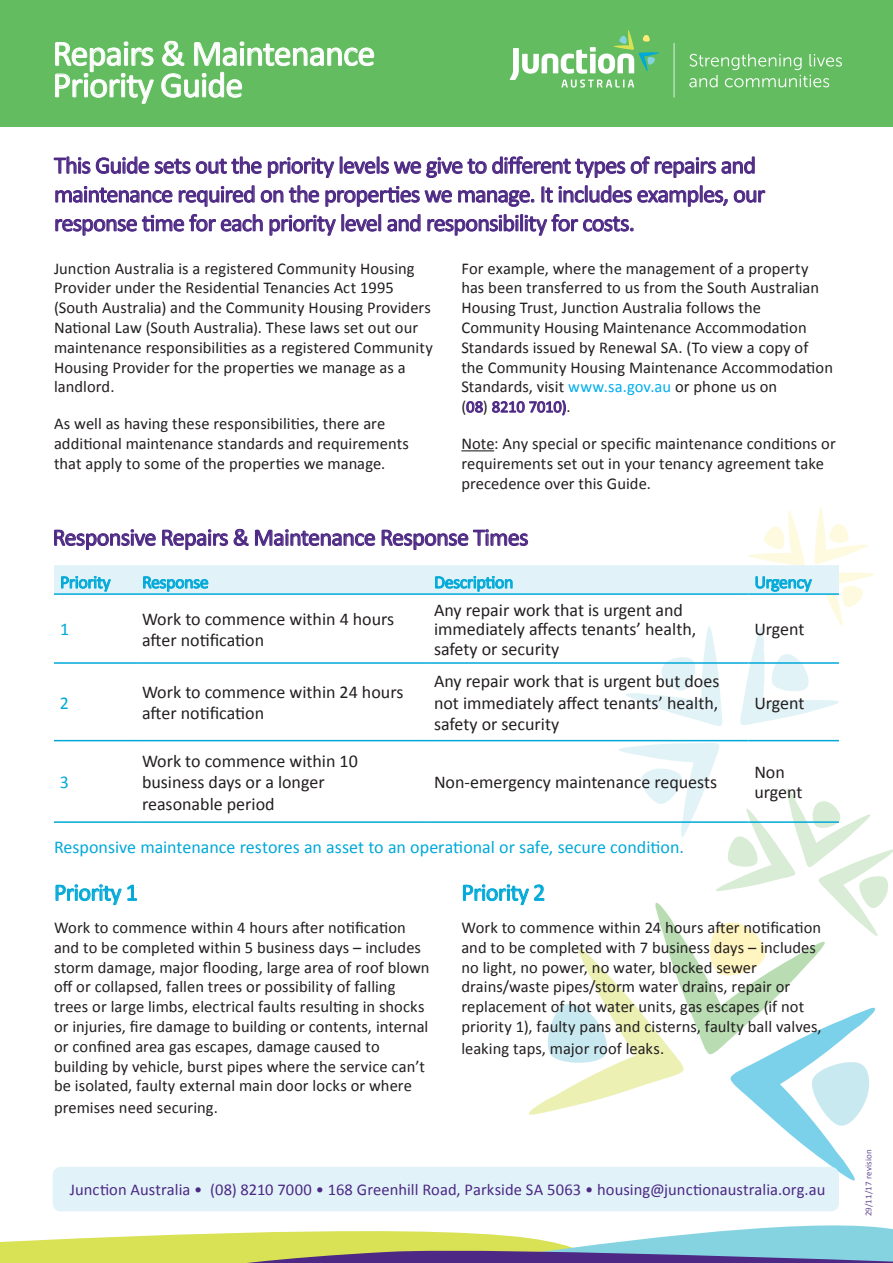
<style>
.page{position:relative;width:893px;height:1263px;background:#fff}
.page>*{position:absolute;margin:0;border:0;box-sizing:border-box;transform-origin:0 0}
.t1{font:36px/31.5px "Calibri";letter-spacing:-.025em;color:#fff}
.t2{font:24px/28.8px "Calibri";letter-spacing:-.03em;color:#4d2884}
.t3{font:24px "Calibri";letter-spacing:-.025em;color:#00a9d8}
.t4{font:18px/21.6px "Calibri";color:#231f20}
.t5{font:18px "Calibri";letter-spacing:-.005em;color:#00a9d8}
.t6{font:18px "Calibri";letter-spacing:-.025em;color:#00a9d8}
.t7{font:16.5px/19.8px "Calibri";letter-spacing:.005em;color:#231f20}
.t8{font:16.5px "Calibri";letter-spacing:.005em;color:#4d2884}
.t9{font:9px "Calibri";letter-spacing:.025em;color:#674b95}
.s1{color:#00aeef}
.s2{color:#4d2884}
</style>
<div class="page">
<svg style="left:58px;top:1209px;width:778px;height:3px"></svg>
<svg style="left:0;top:1225px;width:893px;height:38px"></svg>
<div style="left:0;top:0;width:893px;height:126px;background:#63bd60"></div>
<svg style="left:55px;top:41px;width:99px;height:63px"></svg>
<svg style="left:161px;top:41px;width:213px;height:57px"></svg>
<hr style="left:674px;top:43px;width:1px;height:55px;background:#fff">
<svg style="left:510px;top:30px;width:149px;height:58px"></svg>
<svg style="left:689px;top:54px;width:153px;height:33px"></svg>
<hr style="left:461px;top:450px;width:33px;height:1px;background:#231f20">
<svg style="left:466px;top:401px;width:17px;height:12px"></svg>
<svg style="left:492px;top:400px;width:74px;height:16px"></svg>
<hr style="left:54px;top:740px;width:82px;height:1px;background:#00a9d8">
<hr style="left:136px;top:740px;width:292px;height:1px;background:#00a9d8">
<hr style="left:428px;top:740px;width:320px;height:1px;background:#00a9d8">
<hr style="left:748px;top:740px;width:91px;height:1px;background:#00a9d8">
<hr style="left:54px;top:821px;width:82px;height:2px;background:#00a9d8">
<hr style="left:136px;top:821px;width:292px;height:2px;background:#00a9d8">
<hr style="left:428px;top:821px;width:320px;height:2px;background:#00a9d8">
<svg style="left:54px;top:156px;width:711px;height:51px"></svg>
<svg style="left:55px;top:214px;width:208px;height:22px"></svg>
<svg style="left:270px;top:214px;width:111px;height:22px"></svg>
<svg style="left:387px;top:214px;width:33px;height:18px"></svg>
<svg style="left:427px;top:214px;width:207px;height:22px"></svg>
<svg style="left:54px;top:507px;width:821px;height:219px"></svg>
<svg style="left:55px;top:884px;width:82px;height:22px"></svg>
<svg style="left:463px;top:743px;width:430px;height:438px"></svg>
<div style="left:53px;top:1167px;width:786px;height:44px;background:#e1f3f9;border-radius:9px"></div>
<h1 class="t1" style="left:53px;top:36px;width:324px">Repairs &amp; Maintenance<br>Priority Guide</h1>
<h2 class="t2" style="left:54px;top:150px;width:713px">This Guide sets out the priority levels we give to different types of repairs and maintenance required on the properties we manage. It includes examples, our response time for each priority level and responsibility for costs.</h2>
<p class="t7" style="left:54px;top:257px;width:380px">Junction Australia is a registered Community Housing Provider under the Residential Tenancies Act 1995 (South Australia) and the Community Housing Providers National Law (South Australia). These laws set out our maintenance responsibilities as a registered Community Housing Provider for the properties we manage as a landlord.</p>
<p class="t7" style="left:54px;top:413px;width:356px">As well as having these responsibilities, there are additional maintenance standards and requirements that apply to some of the properties we manage.</p>
<p class="t7" style="left:461px;top:257px;width:373px">For example, where the management of a property has been transferred to us from the South Australian Housing Trust, Junction Australia follows the Community Housing Maintenance Accommodation Standards issued by Renewal SA. (To view a copy of the Community Housing Maintenance Accommodation Standards, visit <span class="s1">www.sa.gov.au</span> or phone us on<br>(<span class="s2">08</span>) <span class="s2">8210 7010)</span>.</p>
<p class="t7" style="left:461px;top:433px;width:376px">Note: Any special or specific maintenance conditions or requirements set out in your tenancy agreement take precedence over this Guide.</p>
<h2 class="t2" style="left:53px;top:522px;width:477px">Responsive Repairs &amp; Maintenance Response Times</h2>
<p class="t6" style="left:60px;top:571px;width:52px">Priority</p>
<p class="t6" style="left:142px;top:571px;width:68px">Response</p>
<p class="t6" style="left:434px;top:571px;width:81px">Description</p>
<p class="t6" style="left:754px;top:571px;width:59px">Urgency</p>
<p class="t5" style="left:60px;top:618px;width:11px">1</p>
<p class="t4" style="left:142px;top:607px;width:254px">Work to commence within 4 hours after notification</p>
<p class="t4" style="left:434px;top:599px;width:264px;line-height:19.5px">Any repair work that is urgent and immediately affects tenants’ health, safety or security</p>
<p class="t4" style="left:754px;top:618px;width:52px">Urgent</p>
<p class="t5" style="left:60px;top:691px;width:11px">2</p>
<p class="t4" style="left:142px;top:680px;width:263px">Work to commence within 24 hours after notification</p>
<p class="t4" style="left:434px;top:669px;width:287px;text-align:justify">Any repair work that is urgent but does not immediately affect tenants’ health, safety or security</p>
<p class="t4" style="left:754px;top:691px;width:52px">Urgent</p>
<p class="t5" style="left:60px;top:771px;width:11px">3</p>
<p class="t4" style="left:142px;top:749px;width:217px">Work to commence within 10 business days or a longer reasonable period</p>
<p class="t4" style="left:434px;top:770px;width:285px">Non-emergency maintenance requests</p>
<p class="t4" style="left:754px;top:762px;width:50px;line-height:19.5px">Non urgent</p>
<p class="t5" style="left:54px;top:836px;width:632px">Responsive maintenance restores an asset to an operational or safe, secure condition.</p>
<h2 class="t3" style="left:54px;top:877px;width:85px">Priority 1</h2>
<p class="t7" style="left:54px;top:917px;width:377px">Work to commence within 4 hours after notification and to be completed within 5 business days – includes storm damage, major flooding, large area of roof blown off or collapsed, fallen trees or possibility of falling trees or large limbs, electrical faults resulting in shocks or injuries, fire damage to building or contents, internal or confined area gas escapes, damage caused to building by vehicle, burst pipes where the service can’t be isolated, faulty external main door locks or where</p>
<p class="t7" style="left:54px;top:1097px;width:165px">premises need securing.</p>
<h2 class="t3" style="left:461px;top:877px;width:85px">Priority 2</h2>
<p class="t7" style="left:461px;top:917px;width:362px">Work to commence within 24 hours after notification and to be completed with 7 business days – includes no light, no power, no water, blocked sewer drains/waste pipes/storm water drains, repair or replacement of hot water units, gas escapes (if not priority 1), faulty pans and cisterns, faulty ball valves,</p>
<p class="t7" style="left:461px;top:1037px;width:204px">leaking taps, major roof leaks.</p>
<p class="t8" style="left:70px;top:1179px;width:757px">Junction Australia • (08) 8210 7000 • 168 Greenhill Road, Parkside SA 5063 • housing@junctionaustralia.org.au</p>
<p class="t9" style="left:863px;top:1216px;width:69px;rotate:-90deg">29/11/17 revision</p>
</div>
